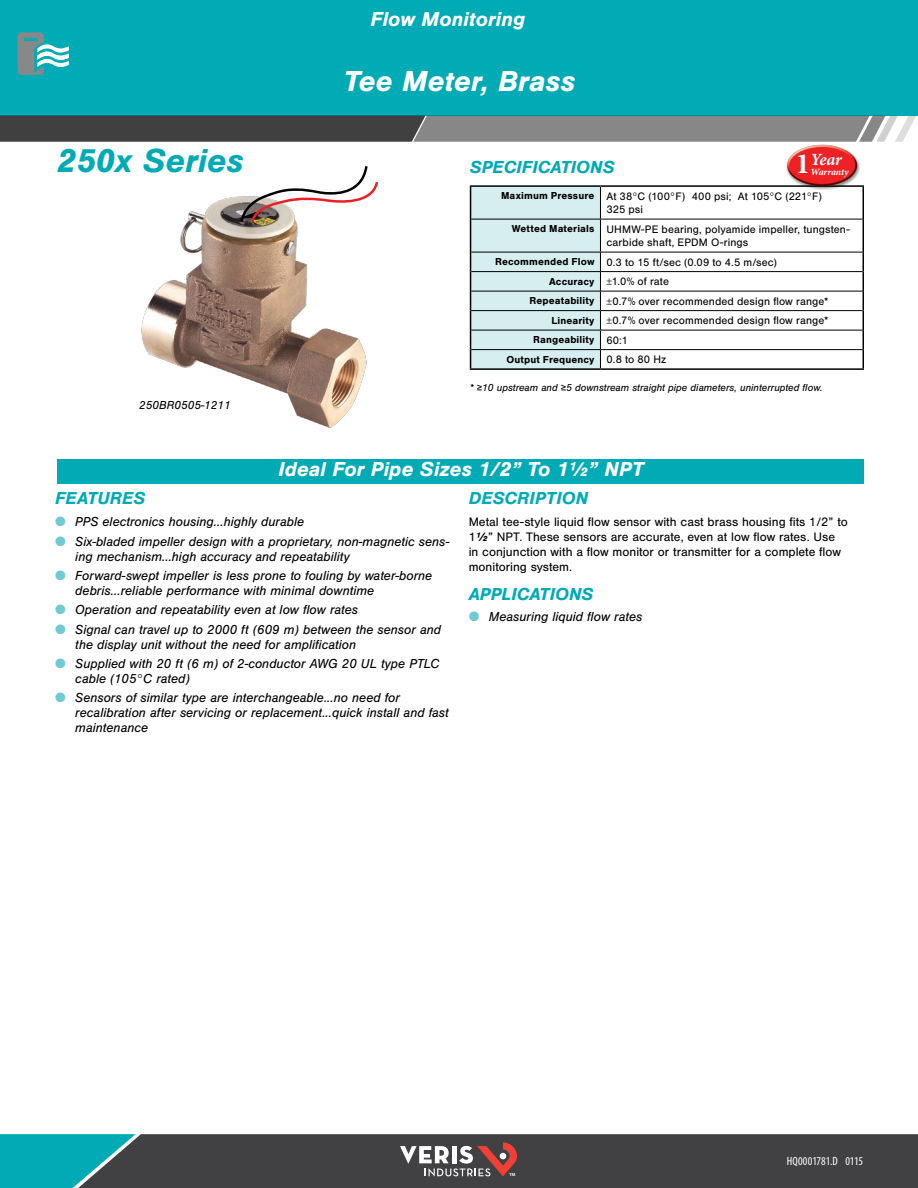
<style>
.page{position:relative;width:918px;height:1188px;background:#fff}
.page>*{position:absolute;margin:0;border:0;box-sizing:border-box;transform-origin:0 0}
.t1{font:italic 700 34.5px "Nimbus San";color:#00abb5}
.t2{font:italic 700 30px "Nimbus San";color:#fff}
.t3{font:700 29.4px "Minion Pro";color:#fff}
.t4{font:italic 700 21px "Nimbus San";color:#fff}
.t5{font:italic 700 18px "Nimbus San";color:#00abb5}
.t6{font:italic 700 17.1px "Minion Pro";color:#fff}
.t7{font:italic 13.5px/15px "Nimbus San";color:#000}
.t8{font:12.75px/15px "Nimbus San";color:#000}
.t9{font:condensed 12px "Myriad Pro";letter-spacing:-.01em;color:#fff}
.t10{font:italic 12px "Nimbus San";color:#000}
.t11{font:11.25px/13.5px "Nimbus San";letter-spacing:.01em;color:#000}
.t12{font:italic 10.5px "Nimbus San";color:#000}
.t13{font:700 10.5px/19.5px "Nimbus San";letter-spacing:.01em;color:#000}
.t14{font:italic 700 9.6px "Minion Pro";letter-spacing:-.01em;color:#fff}
.t15{font:700 4.2px "Myriad Pro";color:#fff}
.s1{font-weight:700;font-size:10.5px}
.s2{font-weight:400;font-size:11.25px}
.s3{color:#6ecbd3}
.s4{font-weight:700;font-style:italic}
</style>
<div class="page">
<div style="left:0;top:1134px;width:65px;height:54px;background:#00abb5"></div>
<svg style="left:65px;top:1134px;width:853px;height:54px;background:#3f4749"></svg>
<svg style="left:400px;top:1142px;width:117px;height:34px"></svg>
<div style="left:0;top:0;width:918px;height:116px;background:#00abb5"></div>
<svg style="left:0;top:116px;width:916px;height:26px;background:#6c6c6c"></svg>
<svg style="left:18px;top:32px;width:51px;height:43px"></svg>
<img style="left:141px;top:196px;width:226px;height:232px">
<svg style="left:238px;top:166px;width:141px;height:59px"></svg>
<hr style="left:470px;top:185px;width:130px;height:2px;background:#000">
<hr style="left:600px;top:185px;width:264px;height:2px;background:#000">
<hr style="left:862px;top:187px;width:2px;height:32px;background:#000">
<hr style="left:862px;top:219px;width:2px;height:33px;background:#000">
<hr style="left:862px;top:252px;width:2px;height:20px;background:#000">
<svg style="left:862px;top:272px;width:2px;height:19px"></svg>
<hr style="left:862px;top:291px;width:2px;height:20px;background:#000">
<svg style="left:862px;top:311px;width:2px;height:19px"></svg>
<hr style="left:862px;top:330px;width:2px;height:20px;background:#000">
<svg style="left:862px;top:350px;width:2px;height:18px"></svg>
<hr style="left:470px;top:368px;width:130px;height:2px;background:#000">
<hr style="left:600px;top:368px;width:264px;height:2px;background:#000">
<hr style="left:600px;top:219px;width:262px;height:1px;background:#000">
<hr style="left:600px;top:252px;width:262px;height:1px;background:#000">
<hr style="left:600px;top:271px;width:262px;height:1px;background:#000">
<hr style="left:600px;top:291px;width:262px;height:1px;background:#000">
<hr style="left:600px;top:310px;width:262px;height:1px;background:#000">
<hr style="left:600px;top:330px;width:262px;height:1px;background:#000">
<hr style="left:600px;top:349px;width:262px;height:1px;background:#000">
<svg style="left:470px;top:186px;width:131px;height:183px;background:#c8dfdf"></svg>
<img style="left:775px;top:136px;width:93px;height:59px">
<div style="left:57px;top:459px;width:807px;height:25px;background:#00abb5"></div>
<h3 class="t4" style="left:371px;top:7px;width:156px">Flow Monitoring</h3>
<h1 class="t1" style="left:57px;top:140px;width:188px">250x Series</h1>
<p class="t10" style="left:139px;top:398px;width:93px">250BR0505-1211</p>
<h2 class="t2" style="left:344px;top:63px;width:233px">Tee Meter, Brass</h2>
<p class="t6" style="left:811px;top:147px;width:33px">Year</p>
<h3 class="t3" style="left:795px;top:143px;width:16px">1</h3>
<h3 class="t5" style="left:470px;top:156px;width:146px">SPECIFICATIONS</h3>
<p class="t11" style="left:606px;top:189px;width:217px;text-indent:-105px"><span class="s1">Maximum Pressure</span> At 38°C (100°F) 400 psi; At 105°C (221°F)<br>325 psi</p>
<p class="t11" style="left:606px;top:222px;width:245px;text-indent:-95px"><span class="s1">Wetted Materials</span> UHMW-PE bearing, polyamide impeller, tungsten&shy;carbide shaft, EPDM O-rings</p>
<p class="t11" style="left:495px;top:255px;width:283px"><span class="s1">Recommended Flow</span> 0.3 to 15 ft/sec (0.09 to 4.5 m/sec)</p>
<p class="t11" style="left:549px;top:275px;width:121px"><span class="s1">Accuracy</span> ±1.0% of rate</p>
<p class="t11" style="left:530px;top:294px;width:300px"><span class="s1">Repeatability</span> ±0.7% over recommended design flow range*</p>
<p class="t11" style="left:551px;top:314px;width:279px"><span class="s1">Linearity</span> ±0.7% over recommended design flow range*</p>
<p class="t13" style="left:506px;top:330px;width:161px;text-indent:27px">Rangeability <span class="s2">60:1<br></span>Output Frequency <span class="s2">0.8 to 80 Hz</span></p>
<p class="t12" style="left:470px;top:381px;width:354px">* ≥10 upstream and ≥5 downstream straight pipe diameters, uninterrupted flow.</p>
<p class="t14" style="left:810px;top:165px;width:40px">Warranty</p>
<h3 class="t4" style="left:278px;top:457px;width:367px">Ideal For Pipe Sizes 1/2” To 1½” NPT</h3>
<h3 class="t5" style="left:55px;top:488px;width:92px">FEATURES</h3>
<p class="t7" style="left:55px;top:514px;width:251px"><span class="s3">●</span> PPS electronics housing...highly durable</p>
<p class="t7" style="left:75px;top:534px;width:376px;text-indent:-20px"><span class="s3">●</span> Six-bladed impeller design with a proprietary, non-magnetic sens&shy;ing mechanism...high accuracy and repeatability</p>
<p class="t7" style="left:75px;top:568px;width:359px;text-indent:-20px"><span class="s3">●</span> Forward-swept impeller is less prone to fouling by water-borne debris...reliable performance with minimal downtime</p>
<p class="t7" style="left:55px;top:602px;width:305px"><span class="s3">●</span> Operation and repeatability even at low flow rates</p>
<p class="t7" style="left:75px;top:622px;width:367px;text-indent:-20px"><span class="s3">●</span> Signal can travel up to 2000 ft (609 m) between the sensor and the display unit without the need for amplification</p>
<p class="t7" style="left:75px;top:656px;width:366px;text-indent:-20px"><span class="s3">●</span> Supplied with 20 ft (6 m) of 2-conductor AWG 20 UL type PTLC cable (105°C rated)</p>
<p class="t7" style="left:75px;top:690px;width:375px;text-indent:-20px"><span class="s3">●</span> Sensors of similar type are interchangeable...no need for recalibration after servicing or replacement...quick install and fast maintenance</p>
<h3 class="t5" style="left:469px;top:488px;width:121px">DESCRIPTION</h3>
<p class="t8" style="left:469px;top:515px;width:381px">Metal tee-style liquid flow sensor with cast brass housing fits 1/2” to 1<span class="s4">½</span>” NPT. These sensors are accurate, even at low flow rates. Use in conjunction with a flow monitor or transmitter for a complete flow monitoring system.</p>
<h3 class="t5" style="left:469px;top:583px;width:126px">APPLICATIONS</h3>
<p class="t7" style="left:469px;top:609px;width:175px"><span class="s3">●</span> Measuring liquid flow rates</p>
<p class="t15" style="left:509px;top:1172px;width:7px">TM</p>
<p class="t9" style="left:787px;top:1154px;width:78px">HQ0001781.D 0115</p>
</div>
